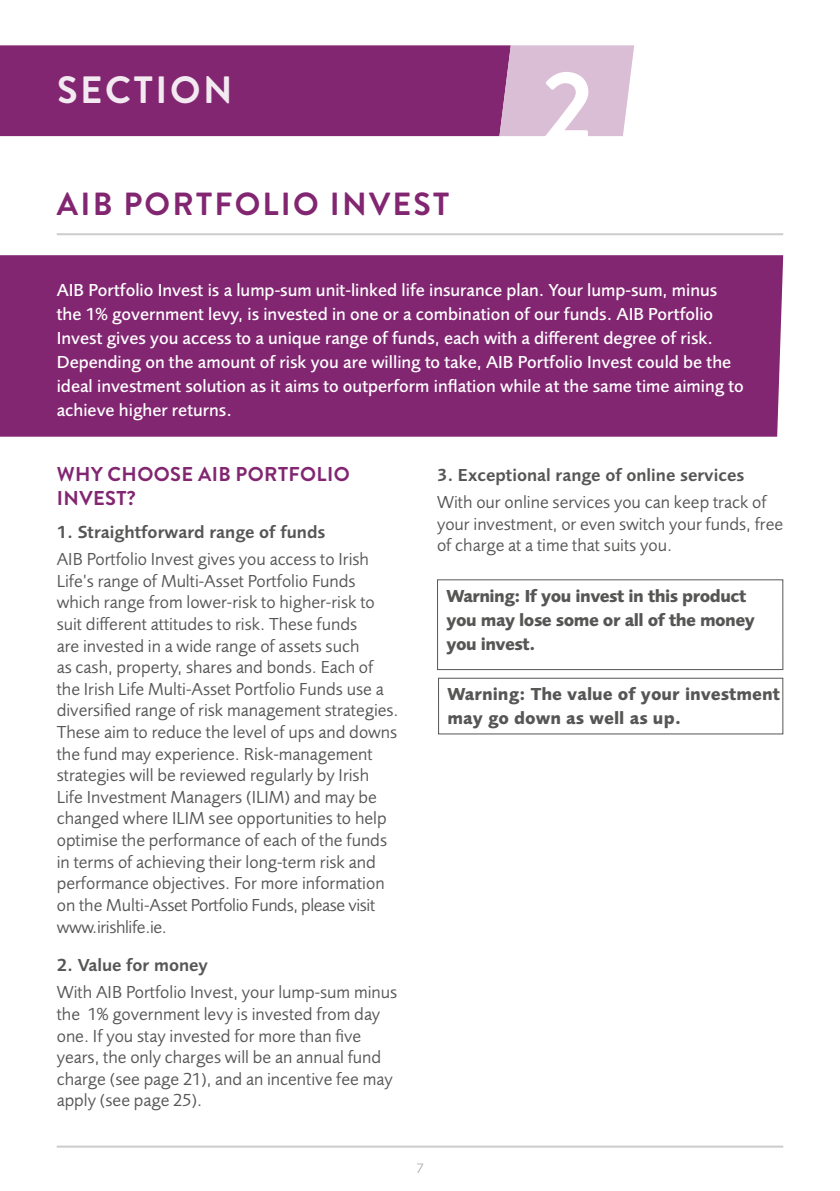
<style>
.page{position:relative;width:840px;height:1191px;background:#fff}
.page>*{position:absolute;margin:0;border:0;box-sizing:border-box;transform-origin:0 0}
.t1{font:700 100px "Brandon Grotesque";color:#fff}
.t2{font:700 38px "Brandon Grotesque";letter-spacing:.07em;color:#f3e9f1}
.t3{font:700 32px "Brandon Grotesque";letter-spacing:.07em;color:#822671}
.t4{font:700 20px/24px "Brandon Grotesque";letter-spacing:.02em;color:#822671}
.t5{font:18px/21.6px "Foundry Sans";color:#565655}
.t6{font:500 18px/24px "Foundry Sans";color:#fff}
.t7{font:600 18px "Foundry Sans";color:#565655}
.t8{font:700 18px/24px "Foundry Sans";letter-spacing:-.03em;color:#565655}
.t9{font:700 18px/24px "Foundry Sans";color:#565655}
.t10{font:300 14px "Foundry Sans";color:#9a9999}
</style>
<div class="page">
<hr style="left:57px;top:1145px;width:725px;height:2px;background:#ccc">
<div style="left:0;top:255px;width:782px;height:182px;background:#822671"></div>
<div style="left:0;top:45px;width:499px;height:91px;background:#822671"></div>
<svg style="left:499px;top:45px;width:135px;height:91px"></svg>
<hr style="left:57px;top:233px;width:725px;height:2px;background:#ccc">
<div style="left:438px;top:677px;width:345px;height:57px;border:1px solid #565655"></div>
<div style="left:437px;top:579px;width:346px;height:91px;border:1px solid #565655"></div>
<h2 class="t2" style="left:57px;top:64px;width:177px">SECTION</h2>
<h3 class="t3" style="left:57px;top:182px;width:393px">AIB PORTFOLIO INVEST</h3>
<h1 class="t1" style="left:541px;top:37px;width:53px">2</h1>
<p class="t6" style="left:57px;top:278px;width:688px">AIB Portfolio Invest is a lump-sum unit-linked life insurance plan. Your lump-sum, minus the 1% government levy, is invested in one or a combination of our funds. AIB Portfolio Invest gives you access to a unique range of funds, each with a different degree of risk.<br>Depending on the amount of risk you are willing to take, AIB Portfolio Invest could be the ideal investment solution as it aims to outperform inflation while at the same time aiming to achieve higher returns.</p>
<p class="t4" style="left:57px;top:462px;width:294px">WHY CHOOSE AIB PORTFOLIO<br>INVEST?</p>
<p class="t7" style="left:57px;top:521px;width:270px">1. Straightforward range of funds</p>
<p class="t5" style="left:57px;top:549px;width:343px">AIB Portfolio Invest gives you access to Irish Life’s range of Multi-Asset Portfolio Funds which range from lower-risk to higher-risk to suit different attitudes to risk. These funds<br>are invested in a wide range of assets such<br>as cash, property, shares and bonds. Each of the Irish Life Multi-Asset Portfolio Funds use a diversified range of risk management strategies.<br>These aim to reduce the level of ups and downs the fund may experience. Risk-management strategies will be reviewed regularly by Irish Life Investment Managers (ILIM) and may be changed where ILIM see opportunities to help optimise the performance of each of the funds in terms of achieving their long-term risk and performance objectives. For more information on the Multi-Asset Portfolio Funds, please visit www.irishlife.ie.</p>
<p class="t7" style="left:57px;top:955px;width:153px">2. Value for money</p>
<p class="t5" style="left:57px;top:982px;width:342px">With AIB Portfolio Invest, your lump-sum minus the 1% government levy is invested from day one. If you stay invested for more than five years, the only charges will be an annual fund charge (see page 21), and an incentive fee may apply (see page 25).</p>
<p class="t7" style="left:437px;top:464px;width:308px">3. Exceptional range of online services</p>
<p class="t5" style="left:437px;top:491px;width:347px">With our online services you can keep track of your investment, or even switch your funds, free of charge at a time that suits you.</p>
<p class="t8" style="left:446px;top:584px;width:309px">Warning: If you invest in this product you may lose some or all of the money you invest.</p>
<p class="t9" style="left:447px;top:682px;width:334px">Warning: The value of your investment may go down as well as up.</p>
<p class="t10" style="left:416px;top:1160px;width:8px">7</p>
</div>
